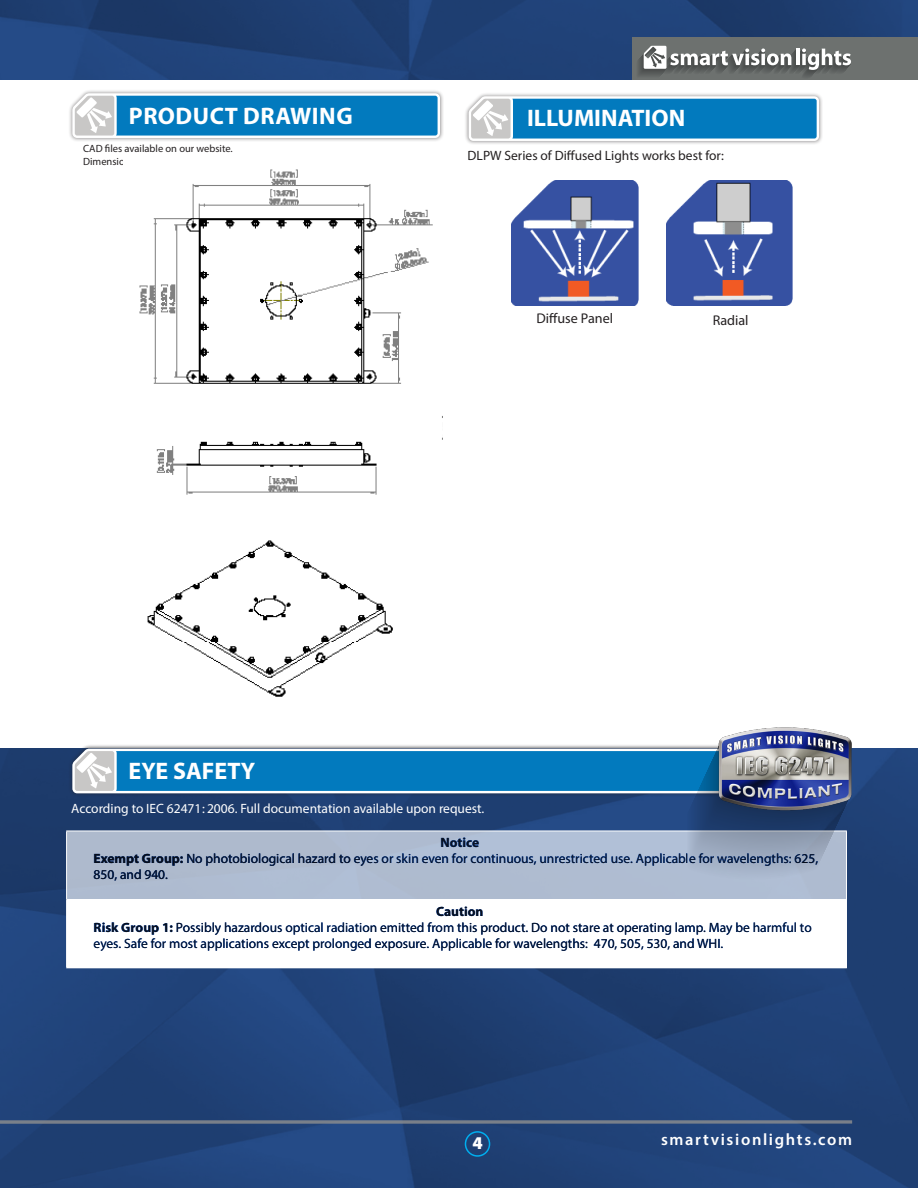
<style>
.page{position:relative;width:918px;height:1188px;background:#fff}
.page>*{position:absolute;margin:0;border:0;box-sizing:border-box;transform-origin:0 0}
.t1{font:700 24px "Myriad Pro";color:#fff}
.t2{font:700 24px "Myriad Pro";letter-spacing:.02em;color:#fff}
.t3{font:900 18px "Myriad Pro";color:#fff}
.t4{font:600 16.5px "Myriad Pro";letter-spacing:.1em;color:#fff}
.t5{font:14.1px "Myriad Pro";color:#231f20}
.t6{font:13.5px/16.2px "Myriad Pro";color:#231f20}
.t7{font:13.5px "Myriad Pro";color:#fff}
.t8{font:10.5px "Myriad Pro";color:#231f20}
.s1{font-weight:700}
</style>
<div class="page">
<div style="left:68px;top:89px;width:376px;height:53px;background:#231f20;opacity:.5"></div>
<svg style="left:72px;top:93px;width:368px;height:45px;background:#3793c8"></svg>
<img style="left:139px;top:169px;width:294px;height:326px">
<img style="left:147px;top:540px;width:246px;height:157px">
<img style="left:666px;top:181px;width:126px;height:125px">
<img style="left:512px;top:181px;width:126px;height:125px">
<img style="left:753px;top:727px;width:100px;height:22px">
<svg style="left:0;top:749px;width:918px;height:439px;background:#1f4176"></svg>
<svg style="left:0;top:1120px;width:852px;height:4px;background:#6a7586"></svg>
<div style="left:67px;top:831px;width:779px;height:69px;background:#afbcd1"></div>
<div style="left:67px;top:900px;width:779px;height:68px;background:#fff"></div>
<hr style="left:66px;top:831px;width:781px;height:1px;background:#fff">
<hr style="left:66px;top:831px;width:1px;height:68px;background:#fff">
<hr style="left:846px;top:831px;width:1px;height:68px;background:#fff">
<hr style="left:66px;top:899px;width:781px;height:1px;background:#fff">
<hr style="left:66px;top:900px;width:1px;height:67px;background:#fff">
<hr style="left:846px;top:900px;width:1px;height:67px;background:#fff">
<hr style="left:66px;top:967px;width:781px;height:1px;background:#fff">
<div style="left:465px;top:1131px;width:25px;height:26px;border:2px solid #00aeef;border-radius:50%"></div>
<svg style="left:0;top:0;width:918px;height:79px;background:#1f4075"></svg>
<svg style="left:72px;top:730px;width:778px;height:150px"></svg>
<div style="left:465px;top:92px;width:358px;height:53px;background:#231f20;opacity:.5"></div>
<svg style="left:469px;top:96px;width:350px;height:45px;background:#3894c8"></svg>
<div style="left:633px;top:37px;width:285px;height:42px;background:#6d716f"></div>
<svg style="left:638px;top:46px;width:213px;height:31px"></svg>
<p class="t2" style="left:129px;top:100px;width:225px">PRODUCT DRAWING</p>
<p class="t8" style="left:83px;top:142px;width:151px">CAD files available on our website.</p>
<p class="t1" style="left:527px;top:102px;width:160px">ILLUMINATION</p>
<p class="t6" style="left:468px;top:147px;width:258px">DLPW Series of Diffused Lights works best for:</p>
<p class="t5" style="left:537px;top:310px;width:78px">Diffuse Panel</p>
<p class="t5" style="left:713px;top:311px;width:37px">Radial</p>
<p class="t1" style="left:129px;top:755px;width:128px">EYE SAFETY</p>
<p class="t7" style="left:71px;top:800px;width:415px">According to IEC 62471: 2006. Full documentation available upon request.</p>
<p class="t6" style="left:94px;top:834px;width:726px;text-indent:347px"><span class="s1">Notice<br>Exempt Group:</span> No photobiological hazard to eyes or skin even for continuous, unrestricted use. Applicable for wavelengths: 625,<br>850, and 940.</p>
<p class="t6" style="left:94px;top:903px;width:720px;text-indent:343px"><span class="s1">Caution<br>Risk Group 1:</span> Possibly hazardous optical radiation emitted from this product. Do not stare at operating lamp. May be harmful to eyes. Safe for most applications except prolonged exposure. Applicable for wavelengths: 470, 505, 530, and WHI.</p>
<p class="t3" style="left:472px;top:1131px;width:12px">4</p>
<p class="t4" style="left:661px;top:1129px;width:193px">smartvisionlights.com</p>
</div>
